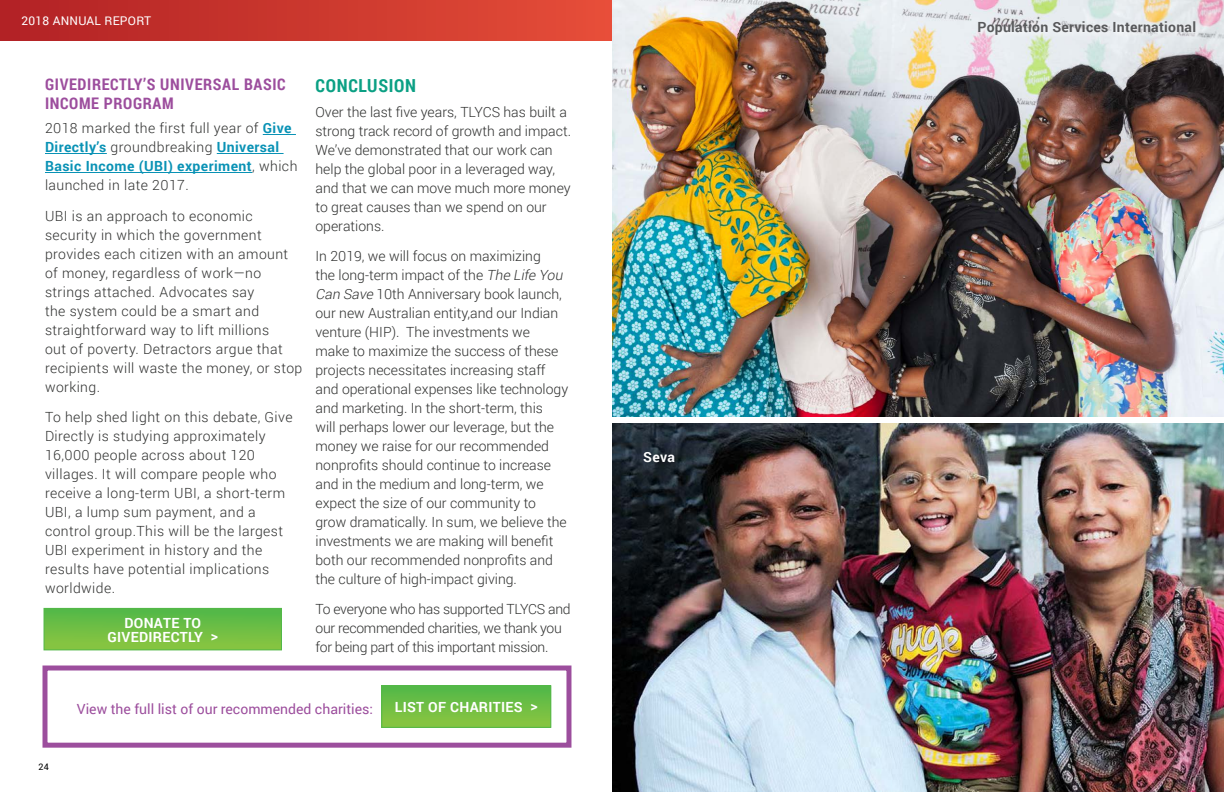
<style>
.page{position:relative;width:1224px;height:792px;background:#fff}
.page>*{position:absolute;margin:0;border:0;box-sizing:border-box;transform-origin:0 0}
.t1{font:700 18px "Roboto Condensed";letter-spacing:.04em;color:#0ba084}
.t2{font:700 16px/19px "Roboto Condensed";letter-spacing:.04em;color:#9c4d9d}
.t3{font:300 14px/19px "Roboto";color:#2f302f}
.t4{font:300 14px/19px "Roboto";letter-spacing:.03em;color:#2f302f}
.t5{font:300 14px/19px "Roboto";letter-spacing:-.02em;color:#2f302f}
.t6{font:700 14px/14px "Roboto";letter-spacing:.02em;color:#fff;text-align:center}
.t7{font:14px "Roboto";color:#9c4e9d}
.t8{font:700 14px "Roboto";letter-spacing:.02em;color:#58595b}
.t9{font:12px "Roboto";letter-spacing:.02em;color:#fff}
.t10{font:9px "Roboto";color:#000}
.s1{font-weight:700;color:#0992b5}
.s2{font-style:italic}
</style>
<div class="page">
<hr style="left:263px;top:134px;width:33px;height:1px;background:#0992b5">
<hr style="left:45px;top:153px;width:62px;height:1px;background:#0992b5">
<hr style="left:217px;top:153px;width:67px;height:1px;background:#0992b5">
<hr style="left:45px;top:172px;width:207px;height:1px;background:#0992b5">
<div style="left:44px;top:608px;width:238px;height:42px;background:linear-gradient(to bottom,#50b749,#8bc540)"></div>
<div style="left:44px;top:608px;width:238px;height:42px;border:1px solid #53b848"></div>
<div style="left:42px;top:666px;width:529px;height:82px;border:5px solid #9c4e9d"></div>
<div style="left:382px;top:686px;width:169px;height:41px;background:linear-gradient(to bottom,#51b848,#8cc540)"></div>
<div style="left:381px;top:685px;width:170px;height:43px;border:1px solid #53b848"></div>
<div style="left:0;top:0;width:612px;height:40px;background:linear-gradient(to right,#b12124,#e64e38)"></div>
<img style="left:612px;top:0;width:612px;height:417px">
<img style="left:612px;top:423px;width:612px;height:369px">
<div style="left:641px;top:449px;width:40px;height:20px;background:#000;opacity:.75"></div>
<div style="left:975px;top:18px;width:228px;height:24px;background:#fff;opacity:.75"></div>
<p class="t9" style="left:22px;top:12px;width:131px">2018 ANNUAL REPORT</p>
<p class="t9" style="left:1173px;top:11px;width:19px">???</p>
<p class="t8" style="left:977px;top:18px;width:220px">Population Services International</p>
<p class="t2" style="left:45px;top:74px;width:242px">GIVEDIRECTLY’S UNIVERSAL BASIC<br>INCOME PROGRAM</p>
<p class="t4" style="left:45px;top:119px;width:254px">2018 marked the first full year of <span class="s1">Give Directly’s</span> groundbreaking <span class="s1">Universal Basic Income (UBI) experiment</span>, which launched in late 2017.</p>
<p class="t4" style="left:45px;top:206px;width:259px">UBI is an approach to economic security in which the government provides each citizen with an amount of money, regardless of work—no strings attached. Advocates say<br>the system could be a smart and straightforward way to lift millions<br>out of poverty. Detractors argue that recipients will waste the money, or stop working.</p>
<p class="t4" style="left:45px;top:407px;width:249px">To help shed light on this debate, Give<br>Directly is studying approximately<br>16,000 people across about 120 villages. It will compare people who receive a long-term UBI, a short-term<br>UBI, a lump sum payment, and a control group.This will be the largest<br>UBI experiment in history and the results have potential implications worldwide.</p>
<p class="t6" style="left:108px;top:615px;width:112px">DONATE TO<br>GIVEDIRECTLY &gt;</p>
<p class="t1" style="left:315px;top:73px;width:102px">CONCLUSION</p>
<p class="t3" style="left:315px;top:102px;width:257px">Over the last five years, TLYCS has built a strong track record of growth and impact.<br>We’ve demonstrated that our work can help the global poor in a leveraged way, and that we can move much more money to great causes than we spend on our operations.</p>
<p class="t3" style="left:315px;top:246px;width:254px">In 2019, we will focus on maximizing<br>the long-term impact of the <span class="s2">The Life You Can Save</span> 10th Anniversary book launch, our new Australian entity,and our Indian venture (HIP). The investments we<br>make to maximize the success of these projects necessitates increasing staff and operational expenses like technology and marketing. In the short-term, this<br>will perhaps lower our leverage, but the money we raise for our recommended nonprofits should continue to increase and in the medium and long-term, we expect the size of our community to grow dramatically. In sum, we believe the investments we are making will benefit both our recommended nonprofits and the culture of high-impact giving.</p>
<p class="t5" style="left:315px;top:599px;width:257px">To everyone who has supported TLYCS and our recommended charities, we thank you for being part of this important mission.</p>
<p class="t10" style="left:39px;top:760px;width:12px">24</p>
<p class="t7" style="left:77px;top:699px;width:298px">View the full list of our recommended charities:</p>
<p class="t6" style="left:395px;top:699px;width:144px">LIST OF CHARITIES &gt;</p>
<p class="t6" style="left:643px;top:450px;width:33px">Seva</p>
</div>
